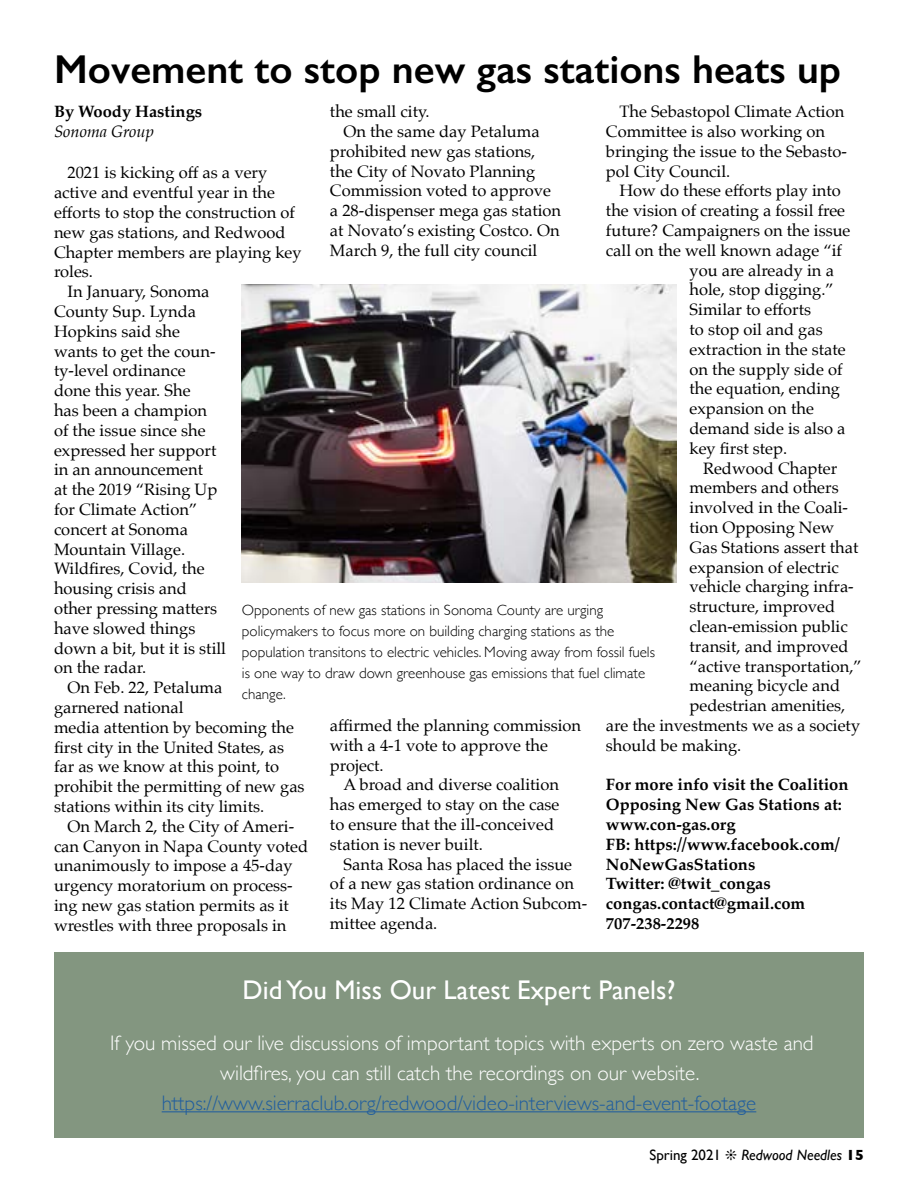
<style>
.page{position:relative;width:918px;height:1188px;background:#fff}
.page>*{position:absolute;margin:0;border:0;box-sizing:border-box;transform-origin:0 0}
.t1{font:600 40.5px "Gill Sans";color:#000}
.t2{font:27px "Gill Sans";color:#fff}
.t3{font:300 21px/30px "Gill Sans";color:#fff;text-align:center}
.t4{font:300 21px "Gill Sans";color:#215e9e}
.t5{font:16.5px/19.8px "Palatino";color:#000}
.t6{font:700 16.5px/19.8px "Palatino";color:#000}
.t7{font:italic 16.5px "Palatino";color:#000}
.t8{font:300 15px/21px "Gill Sans";color:#000}
.t9{font:italic 15px "Gill Sans";color:#000}
.t10{font:15px "Gill Sans";color:#000}
.s1{font-weight:700;font-style:normal}
</style>
<div class="page">
<div style="left:54px;top:953px;width:810px;height:185px;background:#839680"></div>
<hr style="left:162px;top:1111px;width:594px;height:1px;background:#215e9e">
<img style="left:242px;top:284px;width:434px;height:299px">
<h1 class="t1" style="left:54px;top:45px;width:789px">Movement to stop new gas stations heats up</h1>
<p class="t5" style="left:330px;top:102px;width:101px">the small city.</p>
<p class="t5" style="left:343px;top:121px;width:198px">On the same day Petaluma</p>
<p class="t5" style="left:330px;top:141px;width:207px">prohibited new gas stations,</p>
<p class="t5" style="left:330px;top:161px;width:207px">the City of Novato Planning</p>
<p class="t5" style="left:330px;top:181px;width:223px">Commission voted to approve</p>
<p class="t5" style="left:330px;top:201px;width:233px">a 28-dispenser mega gas station</p>
<p class="t5" style="left:330px;top:220px;width:231px">at Novato’s existing Costco. On</p>
<p class="t5" style="left:330px;top:240px;width:209px">March 9, the full city council</p>
<p class="t5" style="left:606px;top:102px;width:243px;text-indent:13px">The Sebastopol Climate Action<br>Committee is also working on bringing the issue to the Sebasto&shy;pol City Council.</p>
<p class="t5" style="left:619px;top:181px;width:223px">How do these efforts play into</p>
<p class="t5" style="left:606px;top:201px;width:241px">the vision of creating a fossil free</p>
<p class="t5" style="left:606px;top:220px;width:246px">future? Campaigners on the issue</p>
<p class="t5" style="left:606px;top:240px;width:238px">call on the well known adage “if</p>
<p class="t5" style="left:690px;top:260px;width:146px">you are already in a</p>
<p class="t5" style="left:690px;top:280px;width:146px">hole, stop digging.”</p>
<p class="t5" style="left:690px;top:300px;width:123px">Similar to efforts</p>
<p class="t5" style="left:690px;top:319px;width:135px">to stop oil and gas</p>
<p class="t5" style="left:690px;top:339px;width:158px">extraction in the state</p>
<p class="t5" style="left:690px;top:359px;width:155px">on the supply side of</p>
<p class="t5" style="left:690px;top:379px;width:152px">the equation, ending</p>
<p class="t5" style="left:690px;top:399px;width:126px">expansion on the</p>
<p class="t5" style="left:690px;top:418px;width:157px">demand side is also a</p>
<p class="t5" style="left:690px;top:438px;width:99px">key first step.</p>
<p class="t5" style="left:703px;top:458px;width:136px">Redwood Chapter</p>
<p class="t5" style="left:690px;top:478px;width:151px">members and others</p>
<p class="t5" style="left:690px;top:498px;width:160px">involved in the Coali-</p>
<p class="t5" style="left:690px;top:517px;width:146px">tion Opposing New</p>
<p class="t5" style="left:690px;top:537px;width:170px">Gas Stations assert that</p>
<p class="t5" style="left:690px;top:557px;width:151px">expansion of electric</p>
<p class="t5" style="left:690px;top:577px;width:166px">vehicle charging infra-</p>
<p class="t5" style="left:690px;top:597px;width:147px">structure, improved</p>
<p class="t5" style="left:690px;top:616px;width:160px">clean-emission public</p>
<p class="t5" style="left:690px;top:636px;width:161px">transit, and improved</p>
<p class="t5" style="left:690px;top:656px;width:174px">“active transportation,”</p>
<p class="t5" style="left:690px;top:676px;width:152px">meaning bicycle and</p>
<p class="t5" style="left:690px;top:696px;width:157px">pedestrian amenities,</p>
<p class="t5" style="left:606px;top:715px;width:256px">are the investments we as a society</p>
<p class="t5" style="left:606px;top:735px;width:137px">should be making.</p>
<p class="t6" style="left:606px;top:775px;width:244px">For more info visit the Coalition<br>Opposing New Gas Stations at: www.con-gas.org<br>FB: https://www.facebook.com/<br>NoNewGasStations<br>Twitter: @twit_congas congas.contact@gmail.com<br>707-238-2298</p>
<p class="t6" style="left:54px;top:101px;width:150px">By Woody Hastings</p>
<p class="t7" style="left:54px;top:118px;width:102px">Sonoma Group</p>
<p class="t5" style="left:67px;top:163px;width:201px">2021 is kicking off as a very</p>
<p class="t5" style="left:54px;top:183px;width:223px">active and eventful year in the</p>
<p class="t5" style="left:54px;top:202px;width:243px">efforts to stop the construction of</p>
<p class="t5" style="left:54px;top:222px;width:233px">new gas stations, and Redwood</p>
<p class="t5" style="left:54px;top:242px;width:249px">Chapter members are playing key</p>
<p class="t5" style="left:54px;top:262px;width:41px">roles.</p>
<p class="t5" style="left:67px;top:282px;width:144px">In January, Sonoma</p>
<p class="t5" style="left:54px;top:301px;width:144px">County Sup. Lynda</p>
<p class="t5" style="left:54px;top:321px;width:128px">Hopkins said she</p>
<p class="t5" style="left:54px;top:341px;width:163px">wants to get the coun-</p>
<p class="t5" style="left:54px;top:361px;width:133px">ty-level ordinance</p>
<p class="t5" style="left:54px;top:381px;width:138px">done this year. She</p>
<p class="t5" style="left:54px;top:400px;width:155px">has been a champion</p>
<p class="t5" style="left:54px;top:420px;width:153px">of the issue since she</p>
<p class="t5" style="left:54px;top:440px;width:164px">expressed her support</p>
<p class="t5" style="left:54px;top:460px;width:151px">in an announcement</p>
<p class="t5" style="left:54px;top:480px;width:165px">at the 2019 “Rising Up</p>
<p class="t5" style="left:54px;top:499px;width:145px">for Climate Action”</p>
<p class="t5" style="left:54px;top:519px;width:136px">concert at Sonoma</p>
<p class="t5" style="left:54px;top:539px;width:133px">Mountain Village.</p>
<p class="t5" style="left:54px;top:559px;width:152px">Wildfires, Covid, the</p>
<p class="t5" style="left:54px;top:579px;width:134px">housing crisis and</p>
<p class="t5" style="left:54px;top:598px;width:165px">other pressing matters</p>
<p class="t5" style="left:54px;top:618px;width:143px">have slowed things</p>
<p class="t5" style="left:54px;top:638px;width:174px">down a bit, but it is still</p>
<p class="t5" style="left:54px;top:658px;width:94px">on the radar.</p>
<p class="t5" style="left:67px;top:678px;width:156px">On Feb. 22, Petaluma</p>
<p class="t5" style="left:54px;top:697px;width:131px">garnered national</p>
<p class="t5" style="left:54px;top:717px;width:242px">media attention by becoming the</p>
<p class="t5" style="left:54px;top:737px;width:232px">first city in the United States, as</p>
<p class="t5" style="left:54px;top:757px;width:227px">far as we know at this point, to</p>
<p class="t5" style="left:54px;top:777px;width:252px">prohibit the permitting of new gas</p>
<p class="t5" style="left:54px;top:796px;width:212px">stations within its city limits.</p>
<p class="t5" style="left:67px;top:816px;width:228px">On March 2, the City of Ameri-</p>
<p class="t5" style="left:54px;top:836px;width:256px">can Canyon in Napa County voted</p>
<p class="t5" style="left:54px;top:856px;width:240px">unanimously to impose a 45-day</p>
<p class="t5" style="left:54px;top:876px;width:240px">urgency moratorium on process-</p>
<p class="t5" style="left:54px;top:895px;width:236px">ing new gas station permits as it</p>
<p class="t5" style="left:54px;top:915px;width:234px">wrestles with three proposals in</p>
<p class="t8" style="left:242px;top:599px;width:415px">Opponents of new gas stations in Sonoma County are urging policymakers to focus more on building charging stations as the population transitons to electric vehicles. Moving away from fossil fuels is one way to draw down greenhouse gas emissions that fuel climate change.</p>
<p class="t5" style="left:330px;top:715px;width:253px">affirmed the planning commission with a 4-1 vote to approve the project.</p>
<p class="t5" style="left:330px;top:775px;width:231px;text-indent:13px">A broad and diverse coalition has emerged to stay on the case to ensure that the ill-conceived station is never built.</p>
<p class="t5" style="left:330px;top:854px;width:259px;text-indent:13px">Santa Rosa has placed the issue of a new gas station ordinance on its May 12 Climate Action Subcom&shy;mittee agenda.</p>
<h2 class="t2" style="left:243px;top:974px;width:434px">Did You Miss Our Latest Expert Panels?</h2>
<p class="t3" style="left:110px;top:1027px;width:705px">If you missed our live discussions of important topics with experts on zero waste and wildfires, you can still catch the recordings on our website.</p>
<p class="t4" style="left:162px;top:1087px;width:596px">https://www.sierraclub.org/redwood/video-interviews-and-event-footage</p>
<p class="t10" style="left:649px;top:1146px;width:73px">Spring 2021</p>
<p class="t9" style="left:741px;top:1146px;width:124px">Redwood Needles <span class="s1">15</span></p>
</div>
